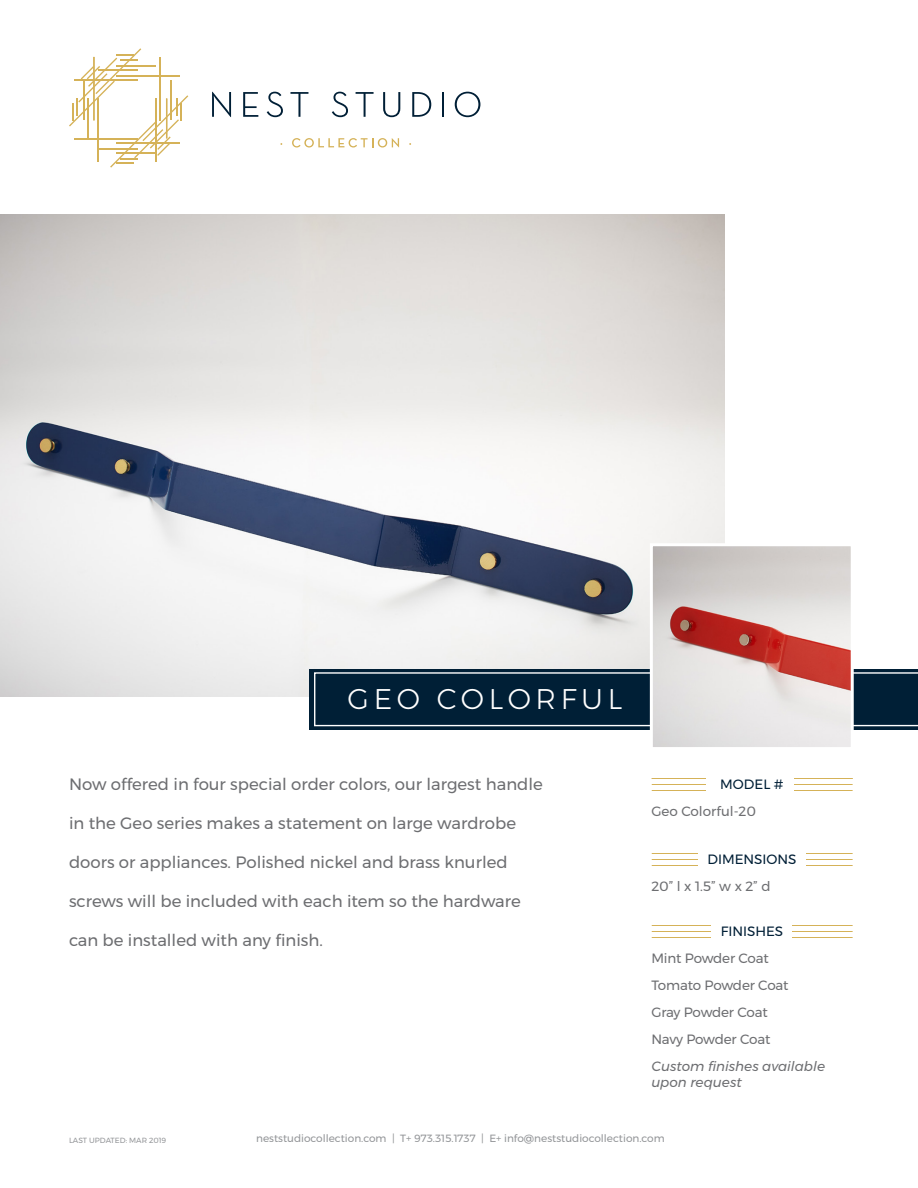
<style>
.page{position:relative;width:918px;height:1188px;background:#fff}
.page>*{position:absolute;margin:0;border:0;box-sizing:border-box;transform-origin:0 0}
.t1{font:300 28.5px "Montserrat";letter-spacing:.16em;color:#fff}
.t2{font:16.5px "Montserrat";color:#6d6e71}
.t3{font:13.5px/27px "Montserrat";letter-spacing:-.01em;color:#6d6e71}
.t4{font:italic 13.5px/16.2px "Montserrat";color:#6d6e71}
.t5{font:13.5px "Montserrat";color:#001f36}
.t6{font:10.5px "Montserrat";color:#939598}
.t7{font:7.5px "Montserrat";color:#939598}
</style>
<div class="page">
<img style="left:0;top:214px;width:725px;height:483px">
<svg style="left:69px;top:48px;width:119px;height:120px"></svg>
<hr style="left:166px;top:98px;width:1px;height:40px;background:#d5b258">
<hr style="left:156px;top:98px;width:1px;height:64px;background:#d5b258">
<svg style="left:292px;top:138px;width:107px;height:10px"></svg>
<svg style="left:212px;top:92px;width:19px;height:25px"></svg>
<svg style="left:243px;top:92px;width:15px;height:25px"></svg>
<svg style="left:267px;top:92px;width:16px;height:25px"></svg>
<svg style="left:290px;top:92px;width:18px;height:25px"></svg>
<svg style="left:332px;top:92px;width:16px;height:25px"></svg>
<svg style="left:356px;top:92px;width:18px;height:25px"></svg>
<svg style="left:383px;top:92px;width:17px;height:25px"></svg>
<svg style="left:412px;top:92px;width:19px;height:25px"></svg>
<hr style="left:442px;top:92px;width:2px;height:25px;background:#001f36">
<svg style="left:455px;top:92px;width:25px;height:25px"></svg>
<hr style="left:652px;top:931px;width:201px;height:1px;background:#d5b258">
<hr style="left:652px;top:925px;width:201px;height:1px;background:#d5b258">
<hr style="left:652px;top:937px;width:201px;height:1px;background:#d5b258">
<div style="left:711px;top:921px;width:81px;height:23px;background:#fff"></div>
<hr style="left:652px;top:859px;width:201px;height:1px;background:#d5b258">
<hr style="left:652px;top:853px;width:201px;height:1px;background:#d5b258">
<hr style="left:652px;top:865px;width:201px;height:1px;background:#d5b258">
<div style="left:698px;top:849px;width:108px;height:23px;background:#fff"></div>
<hr style="left:652px;top:784px;width:201px;height:1px;background:#d5b258">
<hr style="left:652px;top:778px;width:201px;height:1px;background:#d5b258">
<hr style="left:652px;top:790px;width:201px;height:1px;background:#d5b258">
<div style="left:707px;top:774px;width:87px;height:22px;background:#fff"></div>
<div style="left:310px;top:669px;width:608px;height:61px;background:linear-gradient(to bottom,#001f36,#001f36)"></div>
<svg style="left:314px;top:672px;width:604px;height:54px;background:#0f2c41"></svg>
<img style="left:654px;top:547px;width:196px;height:199px">
<div style="left:650px;top:543px;width:204px;height:207px;border:3px solid #fff"></div>
<h1 class="t1" style="left:348px;top:678px;width:276px">GEO COLORFUL</h1>
<p class="t2" style="left:69px;top:772px;width:475px">Now offered in four special order colors, our largest handle</p>
<p class="t2" style="left:69px;top:811px;width:449px">in the Geo series makes a statement on large wardrobe</p>
<p class="t2" style="left:69px;top:850px;width:440px">doors or appliances. Polished nickel and brass knurled</p>
<p class="t2" style="left:69px;top:889px;width:453px">screws will be included with each item so the hardware</p>
<p class="t2" style="left:69px;top:928px;width:255px">can be installed with any finish.</p>
<p class="t5" style="left:720px;top:774px;width:65px">MODEL #</p>
<p class="t3" style="left:651px;top:797px;width:106px">Geo Colorful-20</p>
<p class="t5" style="left:707px;top:849px;width:91px">DIMENSIONS</p>
<p class="t3" style="left:651px;top:872px;width:121px">20” l x 1.5” w x 2” d</p>
<p class="t5" style="left:721px;top:921px;width:64px">FINISHES</p>
<p class="t3" style="left:651px;top:944px;width:139px">Mint Powder Coat<br>Tomato Powder Coat<br>Gray Powder Coat<br>Navy Powder Coat</p>
<p class="t4" style="left:651px;top:1058px;width:175px">Custom finishes available upon request</p>
<p class="t7" style="left:69px;top:1135px;width:99px">LAST UPDATED: MAR 2019</p>
<p class="t6" style="left:256px;top:1130px;width:410px">neststudiocollection.com | T+ 973.315.1737 | E+ info@neststudiocollection.com</p>
</div>
